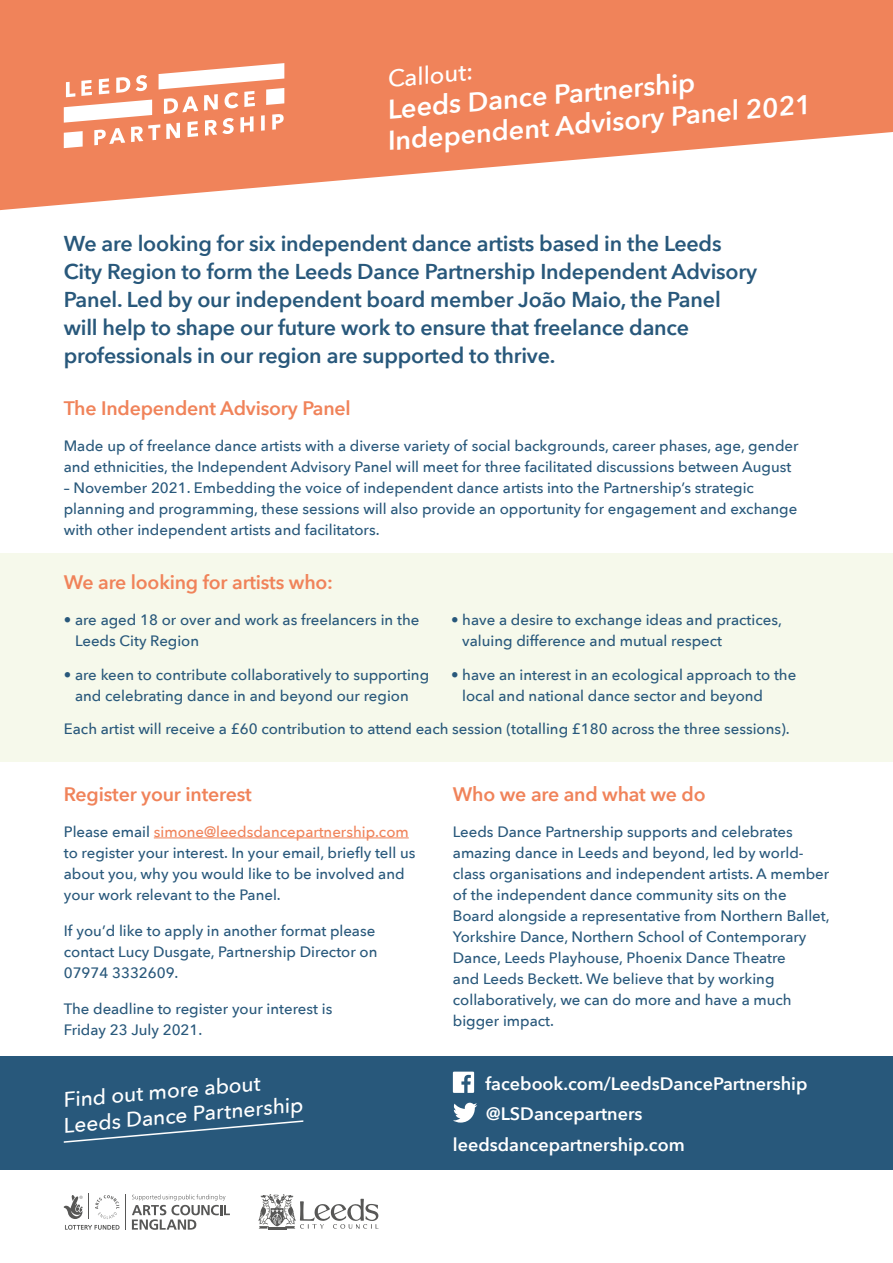
<style>
.page{position:relative;width:893px;height:1263px;background:#fff}
.page>*{position:absolute;margin:0;border:0;box-sizing:border-box;transform-origin:0 0}
.t1{font:600 27px/31.5px "Avenir Next";color:#fff}
.t2{font:500 24px "Avenir Next";color:#fff}
.t3{font:600 21.45px/28px "Avenir Next";letter-spacing:-.01em;color:#28587b}
.t4{font:500 21px/25.2px "Avenir Next";color:#fff}
.t5{font:600 19.5px "Avenir Next";letter-spacing:-.01em;color:#f0835a}
.t6{font:600 18px "Avenir Next";color:#fff}
.t7{font:500 15px/21px "Avenir Next";color:#28587b}
.s1{color:#f0835a}
</style>
<div class="page">
<div style="left:0;top:1056px;width:893px;height:113px;background:#28587b"></div>
<svg style="left:63px;top:1120px;width:241px;height:23px"></svg>
<div style="left:0;top:553px;width:893px;height:209px;background:#f6f9eb"></div>
<svg style="left:0;top:0;width:893px;height:210px;fill:#f0835a"></svg>
<hr style="left:268px;top:1227px;width:18px;height:3px;background:#575756">
<svg style="left:258px;top:1194px;width:120px;height:35px"></svg>
<svg style="left:65px;top:1225px;width:55px;height:5px"></svg>
<svg style="left:64px;top:1195px;width:19px;height:24px"></svg>
<svg style="left:95px;top:1195px;width:24px;height:24px"></svg>
<svg style="left:132px;top:1194px;width:98px;height:36px"></svg>
<hr style="left:125px;top:1194px;width:1px;height:35px;background:#575756">
<svg style="left:64px;top:63px;width:220px;height:85px"></svg>
<hr style="left:154px;top:837px;width:255px;height:1px;background:#f0835a">
<svg style="left:453px;top:1071px;width:21px;height:22px"></svg>
<svg style="left:453px;top:1103px;width:24px;height:19px"></svg>
<h2 class="t2" style="left:385px;top:59px;width:87px;rotate:-5deg">Callout:</h2>
<h1 class="t1" style="left:383px;top:93px;width:427px;rotate:-5deg">Leeds Dance Partnership<br>Independent Advisory Panel 2021</h1>
<p class="t3" style="left:64px;top:229px;width:695px">We are looking for six independent dance artists based in the Leeds City Region to form the Leeds Dance Partnership Independent Advisory Panel. Led by our independent board member João Maio, the Panel will help to shape our future work to ensure that freelance dance professionals in our region are supported to thrive.</p>
<h3 class="t5" style="left:64px;top:392px;width:289px">The Independent Advisory Panel</h3>
<p class="t7" style="left:64px;top:435px;width:736px">Made up of freelance dance artists with a diverse variety of social backgrounds, career phases, age, gender and ethnicities, the Independent Advisory Panel will meet for three facilitated discussions between August</p>
<p class="t7" style="left:64px;top:477px;width:735px">– November 2021. Embedding the voice of independent dance artists into the Partnership’s strategic planning and programming, these sessions will also provide an opportunity for engagement and exchange with other independent artists and facilitators.</p>
<h3 class="t5" style="left:64px;top:565px;width:271px">We are looking for artists who:</h3>
<p class="t7" style="left:75px;top:609px;width:346px;text-indent:-11px">• are aged 18 or over and work as freelancers in the<br>Leeds City Region</p>
<p class="t7" style="left:75px;top:663px;width:356px;text-indent:-11px">• are keen to contribute collaboratively to supporting and celebrating dance in and beyond our region</p>
<p class="t7" style="left:462px;top:609px;width:321px;text-indent:-11px">• have a desire to exchange ideas and practices, valuing difference and mutual respect</p>
<p class="t7" style="left:462px;top:663px;width:336px;text-indent:-11px">• have an interest in an ecological approach to the local and national dance sector and beyond</p>
<p class="t7" style="left:64px;top:718px;width:727px">Each artist will receive a £60 contribution to attend each session (totalling £180 across the three sessions).</p>
<h3 class="t5" style="left:64px;top:777px;width:189px">Register your interest</h3>
<p class="t7" style="left:64px;top:820px;width:353px">Please email <span class="s1">simone@leedsdancepartnership.com </span>to register your interest. In your email, briefly tell us about you, why you would like to be involved and your work relevant to the Panel.</p>
<p class="t7" style="left:64px;top:919px;width:315px">If you’d like to apply in another format please contact Lucy Dusgate, Partnership Director on<br>07974 3332609.</p>
<p class="t7" style="left:64px;top:997px;width:270px">The deadline to register your interest is<br>Friday 23 July 2021.</p>
<h3 class="t4" style="left:60px;top:1087px;width:242px;rotate:-5deg">Find out more about<br>Leeds Dance Partnership</h3>
<h3 class="t5" style="left:453px;top:777px;width:254px">Who we are and what we do</h3>
<p class="t7" style="left:453px;top:820px;width:378px">Leeds Dance Partnership supports and celebrates amazing dance in Leeds and beyond, led by world&shy;class organisations and independent artists. A member of the independent dance community sits on the Board alongside a representative from Northern Ballet, Yorkshire Dance, Northern School of Contemporary Dance, Leeds Playhouse, Phoenix Dance Theatre<br>and Leeds Beckett. We believe that by working collaboratively, we can do more and have a much bigger impact.</p>
<p class="t6" style="left:485px;top:1068px;width:324px">facebook.com/LeedsDancePartnership</p>
<p class="t6" style="left:486px;top:1099px;width:158px">@LSDancepartners</p>
<p class="t6" style="left:453px;top:1129px;width:233px">leedsdancepartnership.com</p>
</div>
